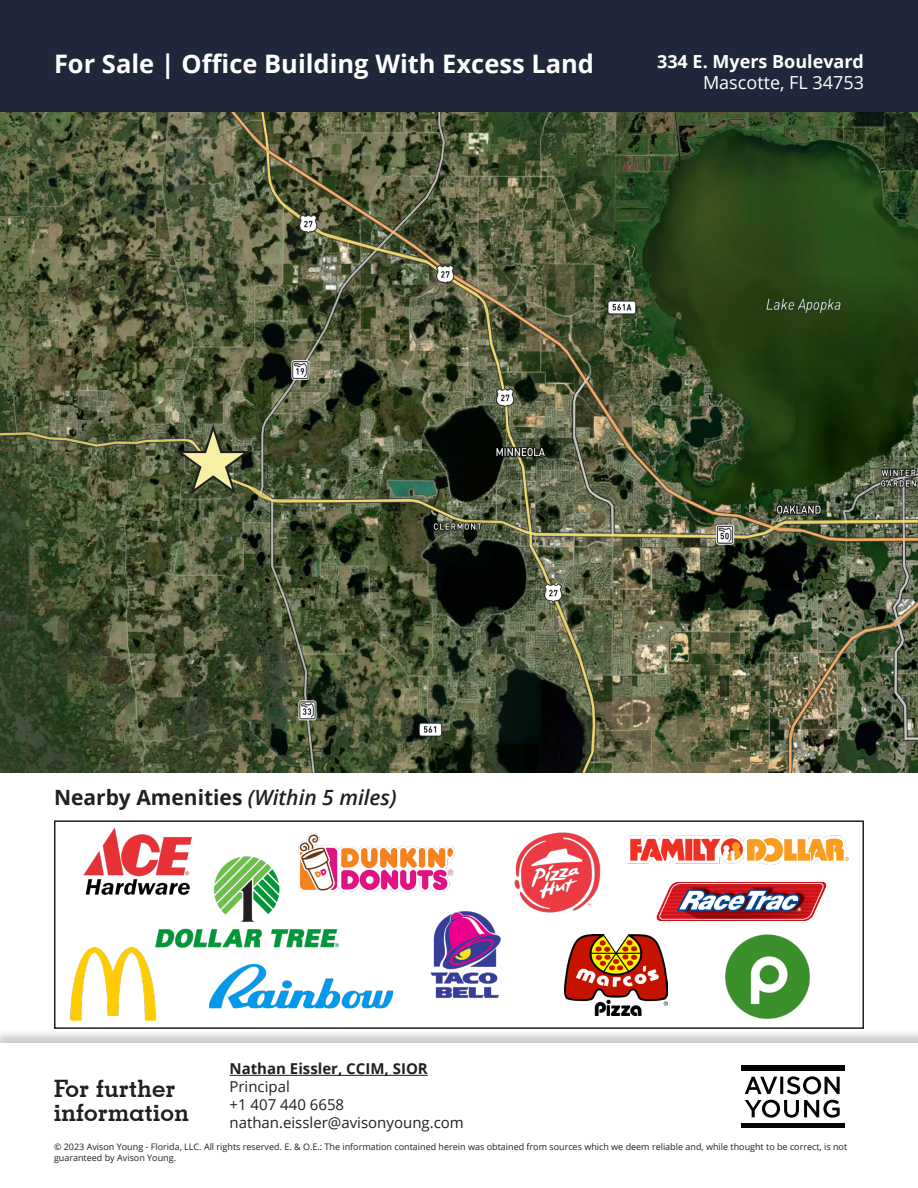
<style>
.page{position:relative;width:918px;height:1188px;background:#fff}
.page>*{position:absolute;margin:0;border:0;box-sizing:border-box;transform-origin:0 0}
.Top_header_pg_2{font:700 25.5px "Open Sans";color:#fff}
.More_info_block_white{font:700 24px "Geometric Slab 703 BT";letter-spacing:.015em;color:#231f20}
.Top_header_pg_2-2{font:700 21px "Open Sans";color:#231f20}
.t1{font:700 18px "Open Sans";color:#fff}
.t2{font:18px "Open Sans";color:#fff}
.t3{font:15px "Open Sans";color:#231f20}
.t4{font:700 15px "Open Sans";color:#231f20}
.t5{font:9px/10.8px "Open Sans";color:#231f20}
.s1{font-weight:600;font-style:italic}
</style>
<div class="page">
<div style="left:0;top:0;width:918px;height:126px;background:#20273a"></div>
<img style="left:0;top:112px;width:918px;height:660px">
<div style="left:54px;top:820px;width:810px;height:209px;border:2px solid #231f20"></div>
<img style="left:725px;top:934px;width:85px;height:85px">
<div style="left:0;top:1029px;width:918px;height:159px;background:#231f20;opacity:.23"></div>
<div style="left:0;top:1043px;width:918px;height:145px;background:#fff"></div>
<div style="left:742px;top:1065px;width:103px;height:5px;background:#040503"></div>
<div style="left:742px;top:1123px;width:103px;height:5px;background:#040503"></div>
<svg style="left:745px;top:1076px;width:95px;height:18px"></svg>
<svg style="left:745px;top:1100px;width:95px;height:18px"></svg>
<hr style="left:230px;top:1075px;width:198px;height:1px;background:#231f20">
<img style="left:71px;top:947px;width:84px;height:74px">
<img style="left:656px;top:881px;width:171px;height:40px">
<img style="left:83px;top:828px;width:108px;height:66px">
<img style="left:209px;top:964px;width:185px;height:45px">
<img style="left:627px;top:834px;width:222px;height:31px">
<img style="left:155px;top:857px;width:184px;height:90px">
<img style="left:565px;top:934px;width:103px;height:81px">
<img style="left:298px;top:833px;width:157px;height:59px">
<img style="left:430px;top:911px;width:71px;height:87px">
<img style="left:514px;top:832px;width:87px;height:81px">
<svg style="left:183px;top:430px;width:61px;height:59px;background:#545d3e"></svg>
<p class="Top_header_pg_2" style="left:54px;top:45px;width:542px">For Sale | Office Building With Excess Land</p>
<p class="t1" style="left:657px;top:49px;width:208px">334 E. Myers Boulevard</p>
<p class="t2" style="left:703px;top:71px;width:162px">Mascotte, FL 34753</p>
<p class="Top_header_pg_2-2" style="left:54px;top:783px;width:344px">Nearby Amenities <span class="s1">(Within 5 miles)</span></p>
<p class="More_info_block_white" style="left:54px;top:1074px;width:123px">For further</p>
<p class="More_info_block_white" style="left:54px;top:1098px;width:136px">information</p>
<p class="t4" style="left:230px;top:1058px;width:200px">Nathan Eissler, CCIM, SIOR</p>
<p class="t3" style="left:230px;top:1077px;width:62px">Principal</p>
<p class="t3" style="left:230px;top:1095px;width:116px">+1 407 440 6658</p>
<p class="t3" style="left:230px;top:1113px;width:236px">nathan.eissler@avisonyoung.com</p>
<p class="t5" style="left:54px;top:1141px;width:795px">© 2023 Avison Young - Florida, LLC. All rights reserved. E. &amp; O.E.: The information contained herein was obtained from sources which we deem reliable and, while thought to be correct, is not guaranteed by Avison Young.</p>
</div>
